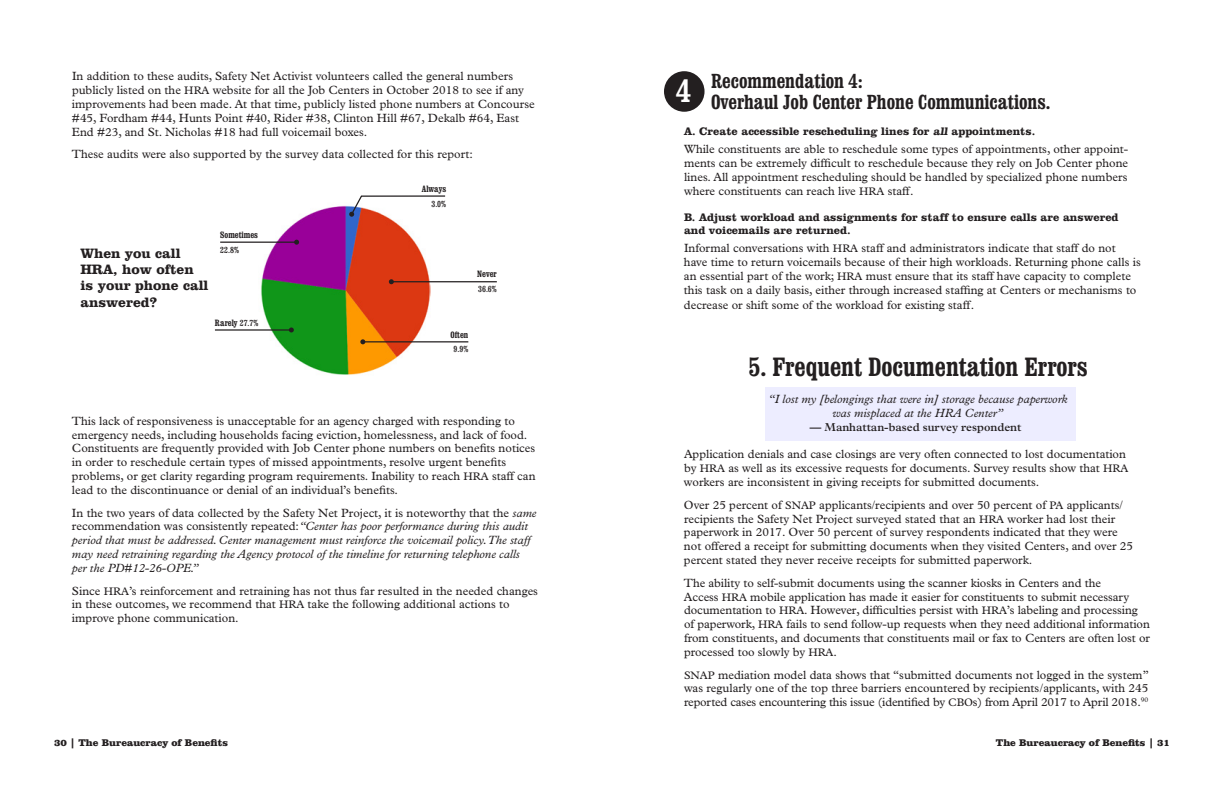
<style>
.page{position:relative;width:1224px;height:792px;background:#fff}
.page>*{position:absolute;margin:0;border:0;box-sizing:border-box;transform-origin:0 0}
.t1{font:700 condensed 32.1px "Clarendon BT";color:#fff}
.t2{font:700 condensed 26px "Clarendon BT";color:#231f20}
.t3{font:700 condensed 20px/21px "Clarendon BT";color:#231f20}
.t4{font:700 14px/16.1px "Clarendon BT";color:#231f20}
.t5{font:12px/13.8px "Plantin Std";color:#231f20}
.t6{font:italic 12px/13.8px "Plantin Std";color:#231f20}
.t7{font:600 11.5px "Plantin Std";color:#231f20}
.t8{font:700 11.2px/12.9px "Clarendon BT";color:#231f20}
.t9{font:900 10px "Clarendon BT";color:#231f20}
.t10{font:700 condensed 9px "Clarendon BT";color:#231f20}
.t11{font:condensed 9px "Clarendon BT";color:#231f20}
.s1{font-size:11px}
.s2{font-weight:400}
.s3{font-style:normal}
</style>
<div class="page">
<img style="left:258px;top:205px;width:173px;height:170px">
<div style="left:765px;top:387px;width:311px;height:53px;background:#ededff"></div>
<div style="left:664px;top:71px;width:41px;height:41px;background:#231f20;border-radius:50%"></div>
<hr style="left:220px;top:242px;width:77px;height:1px;background:#231f20">
<svg style="left:294px;top:240px;width:5px;height:5px"></svg>
<hr style="left:215px;top:329px;width:76px;height:2px;background:#231f20">
<svg style="left:289px;top:327px;width:5px;height:5px"></svg>
<hr style="left:391px;top:281px;width:106px;height:1px;background:#231f20">
<svg style="left:389px;top:279px;width:5px;height:5px"></svg>
<hr style="left:363px;top:341px;width:105px;height:1px;background:#231f20">
<svg style="left:360px;top:339px;width:5px;height:5px"></svg>
<svg style="left:349px;top:195px;width:97px;height:22px"></svg>
<p class="t5" style="left:72px;top:69px;width:464px">In addition to these audits, Safety Net Activist volunteers called the general numbers publicly listed on the <span class="s1">HRA</span> website for all the Job Centers in October 2018 to see if any improvements had been made. At that time, publicly listed phone numbers at Concourse #45, Fordham #44, Hunts Point #40, Rider #38, Clinton Hill #67, Dekalb #64, East End #23, and St. Nicholas #18 had full voicemail boxes.</p>
<p class="t5" style="left:72px;top:147px;width:403px">These audits were also supported by the survey data collected for this report:</p>
<p class="t4" style="left:80px;top:245px;width:130px">When you call<br>HRA, how often is your phone call answered?</p>
<p class="t10" style="left:220px;top:229px;width:39px">Sometimes</p>
<p class="t11" style="left:220px;top:244px;width:20px">22.8%</p>
<p class="t10" style="left:215px;top:317px;width:45px">Rarely <span class="s2">27.7%</span></p>
<p class="t10" style="left:422px;top:183px;width:26px">Always</p>
<p class="t11" style="left:431px;top:198px;width:16px">3.0%</p>
<p class="t10" style="left:477px;top:269px;width:21px">Never</p>
<p class="t11" style="left:478px;top:284px;width:20px">36.6%</p>
<p class="t10" style="left:451px;top:329px;width:19px">Often</p>
<p class="t11" style="left:454px;top:344px;width:16px">9.9%</p>
<p class="t5" style="left:72px;top:414px;width:465px">This lack of responsiveness is unacceptable for an agency charged with responding to emergency needs, including households facing eviction, homelessness, and lack of food.<br>Constituents are frequently provided with Job Center phone numbers on benefits notices in order to reschedule certain types of missed appointments, resolve urgent benefits problems, or get clarity regarding program requirements. Inability to reach <span class="s1">HRA</span> staff can lead to the discontinuance or denial of an individual’s benefits.</p>
<p class="t6" style="left:72px;top:506px;width:466px"><span class="s3">In the two years of data collected by the Safety Net Project, it is noteworthy that the</span> same <span class="s3">recommendation was consistently repeated:</span>“Center has poor performance during this audit period that must be addressed. Center management must reinforce the voicemail policy. The staff may need retraining regarding the Agency protocol of the timeline for returning telephone calls per the PD#12-26-OPE.”</p>
<p class="t5" style="left:72px;top:584px;width:468px">Since <span class="s1">HRA</span>’s reinforcement and retraining has not thus far resulted in the needed changes in these outcomes, we recommend that <span class="s1">HRA</span> take the following additional actions to improve phone communication.</p>
<h3 class="t3" style="left:711px;top:70px;width:341px">Recommendation 4:<br>Overhaul Job Center Phone Communications.</h3>
<p class="t8" style="left:684px;top:125px;width:353px">A. Create accessible rescheduling lines for all appointments.</p>
<p class="t5" style="left:684px;top:142px;width:446px;text-align:justify">While constituents are able to reschedule some types of appointments, other appoint&shy;ments can be extremely difficult to reschedule because they rely on Job Center phone lines. All appointment rescheduling should be handled by specialized phone numbers where constituents can reach live <span class="s1">HRA</span> staff.</p>
<p class="t8" style="left:684px;top:211px;width:436px">B. Adjust workload and assignments for staff to ensure calls are answered and voicemails are returned.</p>
<p class="t5" style="left:684px;top:242px;width:458px">Informal conversations with <span class="s1">HRA</span> staff and administrators indicate that staff do not have time to return voicemails because of their high workloads. Returning phone calls is an essential part of the work; <span class="s1">HRA</span> must ensure that its staff have capacity to complete this task on a daily basis, either through increased staffing at Centers or mechanisms to</p>
<p class="t5" style="left:684px;top:298px;width:292px">decrease or shift some of the workload for existing staff.</p>
<h1 class="t1" style="left:676px;top:70px;width:16px">4</h1>
<h2 class="t2" style="left:748px;top:351px;width:341px">5. Frequent Documentation Errors</h2>
<p class="t6" style="left:768px;top:392px;width:301px;text-align:center">“I lost my [belongings that were in] storage because paperwork was misplaced at the HRA Center”</p>
<p class="t7" style="left:810px;top:420px;width:213px">— Manhattan-based survey respondent</p>
<p class="t5" style="left:684px;top:448px;width:446px">Application denials and case closings are very often connected to lost documentation by <span class="s1">HRA</span> as well as its excessive requests for documents. Survey results show that <span class="s1">HRA </span>workers are inconsistent in giving receipts for submitted documents.</p>
<p class="t5" style="left:684px;top:498px;width:451px">Over 25 percent of <span class="s1">SNAP</span> applicants/recipients and over 50 percent of <span class="s1">PA</span> applicants/ recipients the Safety Net Project surveyed stated that an <span class="s1">HRA</span> worker had lost their paperwork in 2017. Over 50 percent of survey respondents indicated that they were not offered a receipt for submitting documents when they visited Centers, and over 25 percent stated they never receive receipts for submitted paperwork.</p>
<p class="t5" style="left:684px;top:576px;width:468px">The ability to self-submit documents using the scanner kiosks in Centers and the<br>Access <span class="s1">HRA</span> mobile application has made it easier for constituents to submit necessary documentation to <span class="s1">HRA</span>. However, difficulties persist with <span class="s1">HRA</span>’s labeling and processing of paperwork, <span class="s1">HRA</span> fails to send follow-up requests when they need additional information from constituents, and documents that constituents mail or fax to Centers are often lost or processed too slowly by <span class="s1">HRA</span>.</p>
<p class="t5" style="left:684px;top:668px;width:466px;text-align:justify"><span class="s1">SNAP</span> mediation model data shows that “submitted documents not logged in the system” was regularly one of the top three barriers encountered by recipients/applicants, with 245 reported cases encountering this issue (identified by <span class="s1">CBO</span>s) from April 2017 to April 2018.<sup>90</sup></p>
<p class="t9" style="left:54px;top:736px;width:176px">30 | The Bureaucracy of Benefits</p>
<p class="t9" style="left:996px;top:736px;width:176px">The Bureaucracy of Benefits | 31</p>
</div>
